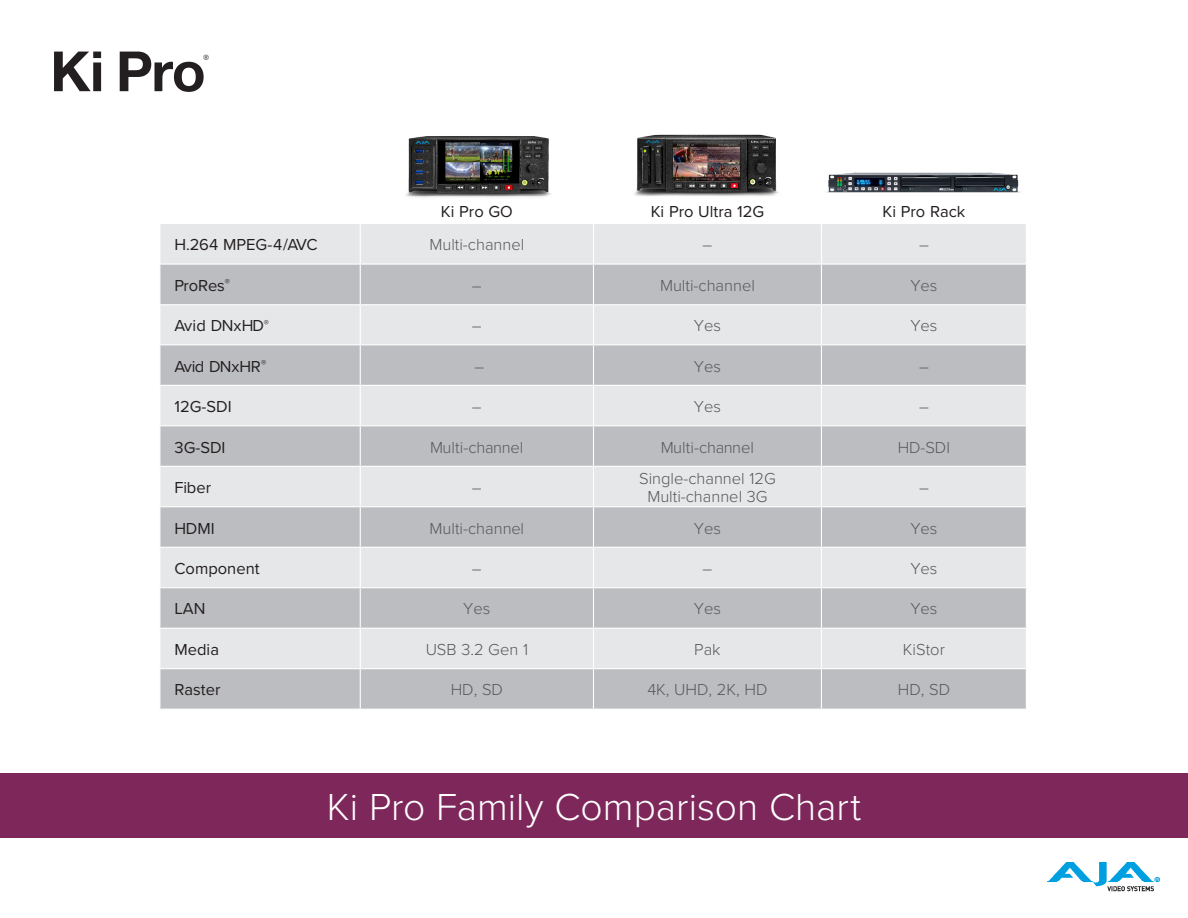
<style>
.page{position:relative;width:1188px;height:918px;background:#fff}
.page>*{position:absolute;margin:0;border:0;box-sizing:border-box;transform-origin:0 0}
.t1{font:700 55.5px "Helvetica Neue";color:#231f20}
.White_Headline{font:300 39px "Proxima Nova";color:#fff}
.Io_Chart_specs{font:300 16.5px "Proxima Nova";color:#57585a}
.Io_Chart_Header_Bold{font:16.5px "Proxima Nova";color:#231f20}
.Io_Chart_specs-2{font:16.5px "Proxima Nova";color:#231f20}
.Io_Chart_Header_Bold-2{font:16.5px "Proxima Nova";letter-spacing:-.04em;color:#231f20}
.t2{font:700 12.3px "Proxima Nova";color:#231f20}
</style>
<div class="page">
<img style="left:1048px;top:863px;width:111px;height:29px">
<img style="left:406px;top:136px;width:145px;height:61px">
<img style="left:634px;top:134px;width:145px;height:62px">
<img style="left:826px;top:172px;width:195px;height:21px">
<div style="left:160px;top:224px;width:866px;height:39px;background:#e6e7e9"></div>
<svg style="left:160px;top:265px;width:866px;height:444px;background:#cfd0d2"></svg>
<hr style="left:360px;top:224px;width:1px;height:39px;background:#fff">
<hr style="left:593px;top:224px;width:1px;height:39px;background:#fff">
<hr style="left:821px;top:224px;width:1px;height:39px;background:#fff">
<hr style="left:360px;top:265px;width:1px;height:39px;background:#fff">
<hr style="left:593px;top:265px;width:1px;height:39px;background:#fff">
<hr style="left:821px;top:265px;width:1px;height:39px;background:#fff">
<hr style="left:159px;top:304px;width:201px;height:1px;background:#fff">
<hr style="left:360px;top:304px;width:233px;height:1px;background:#fff">
<hr style="left:360px;top:305px;width:1px;height:39px;background:#fff">
<hr style="left:593px;top:304px;width:228px;height:1px;background:#fff">
<hr style="left:593px;top:305px;width:1px;height:39px;background:#fff">
<hr style="left:821px;top:304px;width:206px;height:1px;background:#fff">
<hr style="left:821px;top:305px;width:1px;height:39px;background:#fff">
<hr style="left:159px;top:344px;width:201px;height:1px;background:#fff">
<hr style="left:360px;top:344px;width:233px;height:1px;background:#fff">
<hr style="left:360px;top:345px;width:1px;height:40px;background:#fff">
<hr style="left:593px;top:344px;width:228px;height:1px;background:#fff">
<hr style="left:593px;top:345px;width:1px;height:40px;background:#fff">
<hr style="left:821px;top:344px;width:206px;height:1px;background:#fff">
<hr style="left:821px;top:345px;width:1px;height:40px;background:#fff">
<hr style="left:159px;top:385px;width:201px;height:1px;background:#fff">
<hr style="left:360px;top:385px;width:233px;height:1px;background:#fff">
<hr style="left:360px;top:386px;width:1px;height:39px;background:#fff">
<hr style="left:593px;top:385px;width:228px;height:1px;background:#fff">
<hr style="left:593px;top:386px;width:1px;height:39px;background:#fff">
<hr style="left:821px;top:385px;width:206px;height:1px;background:#fff">
<hr style="left:821px;top:386px;width:1px;height:39px;background:#fff">
<hr style="left:159px;top:425px;width:201px;height:1px;background:#fff">
<hr style="left:360px;top:425px;width:233px;height:1px;background:#fff">
<hr style="left:360px;top:426px;width:1px;height:40px;background:#fff">
<hr style="left:593px;top:425px;width:228px;height:1px;background:#fff">
<hr style="left:593px;top:426px;width:1px;height:40px;background:#fff">
<hr style="left:821px;top:425px;width:206px;height:1px;background:#fff">
<hr style="left:821px;top:426px;width:1px;height:40px;background:#fff">
<hr style="left:159px;top:466px;width:201px;height:1px;background:#fff">
<hr style="left:360px;top:466px;width:233px;height:1px;background:#fff">
<hr style="left:360px;top:467px;width:1px;height:39px;background:#fff">
<hr style="left:593px;top:466px;width:228px;height:1px;background:#fff">
<hr style="left:593px;top:467px;width:1px;height:39px;background:#fff">
<hr style="left:821px;top:466px;width:206px;height:1px;background:#fff">
<hr style="left:821px;top:467px;width:1px;height:39px;background:#fff">
<hr style="left:159px;top:506px;width:201px;height:1px;background:#fff">
<hr style="left:360px;top:506px;width:233px;height:1px;background:#fff">
<hr style="left:360px;top:507px;width:1px;height:40px;background:#fff">
<hr style="left:593px;top:506px;width:228px;height:1px;background:#fff">
<hr style="left:593px;top:507px;width:1px;height:40px;background:#fff">
<hr style="left:821px;top:506px;width:206px;height:1px;background:#fff">
<hr style="left:821px;top:507px;width:1px;height:40px;background:#fff">
<hr style="left:159px;top:547px;width:201px;height:1px;background:#fff">
<hr style="left:360px;top:547px;width:233px;height:1px;background:#fff">
<hr style="left:360px;top:548px;width:1px;height:39px;background:#fff">
<hr style="left:593px;top:547px;width:228px;height:1px;background:#fff">
<hr style="left:593px;top:548px;width:1px;height:39px;background:#fff">
<hr style="left:821px;top:547px;width:206px;height:1px;background:#fff">
<hr style="left:821px;top:548px;width:1px;height:39px;background:#fff">
<hr style="left:159px;top:587px;width:201px;height:1px;background:#fff">
<hr style="left:360px;top:587px;width:233px;height:1px;background:#fff">
<hr style="left:360px;top:588px;width:1px;height:40px;background:#fff">
<hr style="left:593px;top:587px;width:228px;height:1px;background:#fff">
<hr style="left:593px;top:588px;width:1px;height:40px;background:#fff">
<hr style="left:821px;top:587px;width:206px;height:1px;background:#fff">
<hr style="left:821px;top:588px;width:1px;height:40px;background:#fff">
<hr style="left:159px;top:628px;width:201px;height:1px;background:#fff">
<hr style="left:360px;top:628px;width:233px;height:1px;background:#fff">
<hr style="left:360px;top:629px;width:1px;height:39px;background:#fff">
<hr style="left:593px;top:628px;width:228px;height:1px;background:#fff">
<hr style="left:593px;top:629px;width:1px;height:39px;background:#fff">
<hr style="left:821px;top:628px;width:206px;height:1px;background:#fff">
<hr style="left:821px;top:629px;width:1px;height:39px;background:#fff">
<hr style="left:159px;top:668px;width:201px;height:1px;background:#fff">
<hr style="left:360px;top:668px;width:233px;height:1px;background:#fff">
<hr style="left:360px;top:669px;width:1px;height:40px;background:#fff">
<hr style="left:593px;top:668px;width:228px;height:1px;background:#fff">
<hr style="left:593px;top:669px;width:1px;height:40px;background:#fff">
<hr style="left:821px;top:668px;width:206px;height:1px;background:#fff">
<hr style="left:821px;top:669px;width:1px;height:40px;background:#fff">
<div style="left:0;top:773px;width:1188px;height:65px;background:#7e275b"></div>
<p class="t1" style="left:50px;top:28px;width:157px">Ki Pro</p>
<p class="t2" style="left:203px;top:50px;width:8px">®</p>
<p class="Io_Chart_specs-2" style="left:441px;top:199px;width:73px">Ki Pro GO</p>
<p class="Io_Chart_specs-2" style="left:651px;top:199px;width:115px">Ki Pro Ultra 12G</p>
<p class="Io_Chart_specs-2" style="left:882px;top:199px;width:84px">Ki Pro Rack</p>
<p class="Io_Chart_specs-2" style="left:175px;top:233px;width:145px">H.264 MPEG-4/AVC</p>
<p class="Io_Chart_specs" style="left:429px;top:233px;width:96px">Multi-channel</p>
<p class="Io_Chart_specs" style="left:703px;top:233px;width:11px">–</p>
<p class="Io_Chart_specs" style="left:919px;top:233px;width:11px">–</p>
<p class="Io_Chart_Header_Bold" style="left:175px;top:273px;width:57px">ProRes<sup>®</sup></p>
<p class="Io_Chart_specs" style="left:472px;top:273px;width:11px">–</p>
<p class="Io_Chart_specs" style="left:660px;top:273px;width:96px">Multi-channel</p>
<p class="Io_Chart_specs" style="left:910px;top:273px;width:29px">Yes</p>
<p class="Io_Chart_Header_Bold" style="left:175px;top:314px;width:96px">Avid DNxHD<sup>®</sup></p>
<p class="Io_Chart_specs" style="left:472px;top:314px;width:11px">–</p>
<p class="Io_Chart_specs" style="left:694px;top:314px;width:29px">Yes</p>
<p class="Io_Chart_specs" style="left:910px;top:314px;width:29px">Yes</p>
<p class="Io_Chart_Header_Bold-2" style="left:175px;top:354px;width:93px">Avid DNxHR<sup>®</sup></p>
<p class="Io_Chart_specs" style="left:474px;top:354px;width:11px">–</p>
<p class="Io_Chart_specs" style="left:694px;top:354px;width:29px">Yes</p>
<p class="Io_Chart_specs" style="left:919px;top:354px;width:11px">–</p>
<p class="Io_Chart_Header_Bold" style="left:175px;top:394px;width:59px">12G-SDI</p>
<p class="Io_Chart_specs" style="left:472px;top:394px;width:11px">–</p>
<p class="Io_Chart_specs" style="left:694px;top:394px;width:29px">Yes</p>
<p class="Io_Chart_specs" style="left:919px;top:394px;width:11px">–</p>
<p class="Io_Chart_Header_Bold" style="left:175px;top:435px;width:53px">3G-SDI</p>
<p class="Io_Chart_specs" style="left:430px;top:435px;width:95px">Multi-channel</p>
<p class="Io_Chart_specs" style="left:661px;top:435px;width:95px">Multi-channel</p>
<p class="Io_Chart_specs" style="left:898px;top:435px;width:54px">HD-SDI</p>
<p class="Io_Chart_Header_Bold" style="left:175px;top:475px;width:38px">Fiber</p>
<p class="Io_Chart_specs" style="left:472px;top:475px;width:11px">–</p>
<p class="Io_Chart_specs" style="left:639px;top:466px;width:138px">Single-channel 12G</p>
<p class="Io_Chart_specs" style="left:647px;top:484px;width:122px">Multi-channel 3G</p>
<p class="Io_Chart_specs" style="left:919px;top:475px;width:11px">–</p>
<p class="Io_Chart_Header_Bold" style="left:175px;top:516px;width:42px">HDMI</p>
<p class="Io_Chart_specs" style="left:430px;top:516px;width:96px">Multi-channel</p>
<p class="Io_Chart_specs" style="left:694px;top:516px;width:29px">Yes</p>
<p class="Io_Chart_specs" style="left:910px;top:516px;width:29px">Yes</p>
<p class="Io_Chart_Header_Bold" style="left:175px;top:556px;width:87px">Component</p>
<p class="Io_Chart_specs" style="left:472px;top:556px;width:11px">–</p>
<p class="Io_Chart_specs" style="left:703px;top:556px;width:11px">–</p>
<p class="Io_Chart_specs" style="left:910px;top:556px;width:29px">Yes</p>
<p class="Io_Chart_Header_Bold" style="left:175px;top:597px;width:32px">LAN</p>
<p class="Io_Chart_specs" style="left:463px;top:597px;width:29px">Yes</p>
<p class="Io_Chart_specs" style="left:694px;top:597px;width:29px">Yes</p>
<p class="Io_Chart_specs" style="left:910px;top:597px;width:29px">Yes</p>
<p class="Io_Chart_Header_Bold" style="left:175px;top:637px;width:46px">Media</p>
<p class="Io_Chart_specs" style="left:426px;top:637px;width:104px">USB 3.2 Gen 1</p>
<p class="Io_Chart_specs" style="left:694px;top:637px;width:28px">Pak</p>
<p class="Io_Chart_specs" style="left:903px;top:637px;width:43px">KiStor</p>
<p class="Io_Chart_Header_Bold" style="left:175px;top:678px;width:47px">Raster</p>
<p class="Io_Chart_specs" style="left:451px;top:678px;width:54px">HD, SD</p>
<p class="Io_Chart_specs" style="left:647px;top:678px;width:122px">4K, UHD, 2K, HD</p>
<p class="Io_Chart_specs" style="left:898px;top:678px;width:54px">HD, SD</p>
<p class="White_Headline" style="left:327px;top:777px;width:536px">Ki Pro Family Comparison Chart</p>
</div>
